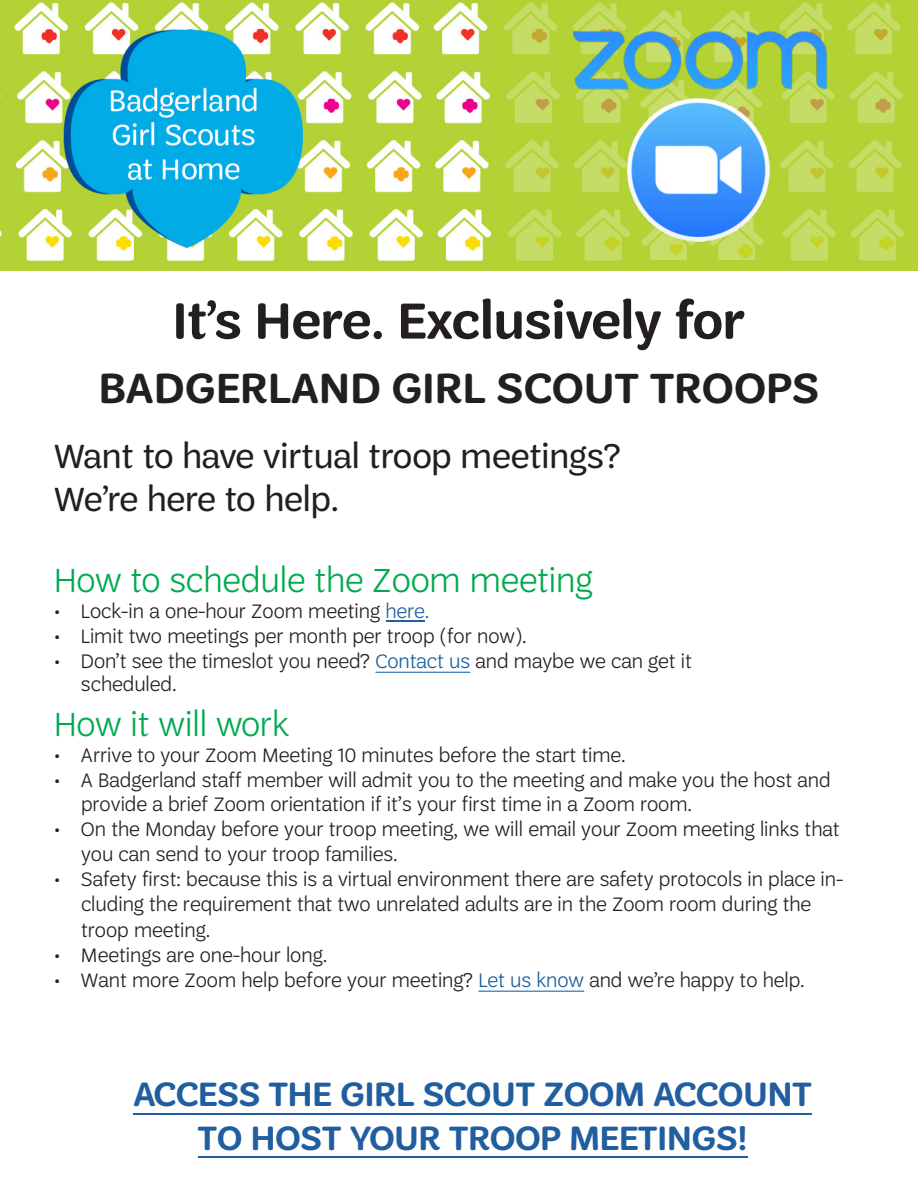
<style>
.page{position:relative;width:918px;height:1188px;background:#fff}
.page>*{position:absolute;margin:0;border:0;box-sizing:border-box;transform-origin:0 0}
.t1{font:600 54px "Trefoil Sans";color:#231f20}
.t2{font:600 45px "Trefoil Sans";letter-spacing:.01em;color:#231f20}
.t3{font:600 36px/43.2px "Trefoil Sans";color:#215e9f;text-align:center}
.t4{font:36px "Trefoil Sans";color:#231f20}
.t5{font:300 36px "Trefoil Sans";color:#00a94e}
.t6{font:300 21px/24.5px "Trefoil Sans";color:#231f20}
.s1{color:#215e9f}
.s2{color:#175d9e}
</style>
<div class="page">
<div style="left:489px;top:0;width:429px;height:270px;background:#b3d234"></div>
<img style="left:0;top:0;width:492px;height:270px">
<img style="left:504px;top:2px;width:122px;height:259px">
<img style="left:779px;top:2px;width:139px;height:259px">
<img style="left:641px;top:10px;width:123px;height:249px">
<img style="left:573px;top:26px;width:254px;height:216px">
<hr style="left:478px;top:991px;width:106px;height:1px;background:#175d9e">
<hr style="left:133px;top:1113px;width:679px;height:1px;background:#215e9f">
<hr style="left:198px;top:1156px;width:549px;height:2px;background:#215e9f">
<hr style="left:386px;top:620px;width:38px;height:1px;background:#215e9f">
<hr style="left:375px;top:672px;width:95px;height:1px;background:#175d9e">
<p class="t1" style="left:173px;top:291px;width:574px">It’s Here. Exclusively for</p>
<p class="t2" style="left:99px;top:364px;width:722px">BADGERLAND GIRL SCOUT TROOPS</p>
<p class="t4" style="left:54px;top:436px;width:569px">Want to have virtual troop meetings?</p>
<p class="t4" style="left:54px;top:479px;width:287px">We’re here to help.</p>
<p class="t5" style="left:54px;top:561px;width:540px">How to schedule the Zoom meeting</p>
<p class="t6" style="left:54px;top:598px;width:377px">• Lock-in a one-hour Zoom meeting <span class="s1">here.</span></p>
<p class="t6" style="left:54px;top:624px;width:474px">• Limit two meetings per month per troop (for now).</p>
<p class="t6" style="left:81px;top:650px;width:613px;line-height:23px;text-indent:-27px">• Don’t see the timeslot you need? <span class="s2">Contact us</span> and maybe we can get it scheduled.</p>
<p class="t5" style="left:54px;top:705px;width:236px">How it will work</p>
<p class="t6" style="left:54px;top:742px;width:573px">• Arrive to your Zoom Meeting 10 minutes before the start time.</p>
<p class="t6" style="left:81px;top:768px;width:751px;text-indent:-27px">• A Badgerland staff member will admit you to the meeting and make you the host and provide a brief Zoom orientation if it’s your first time in a Zoom room.</p>
<p class="t6" style="left:81px;top:817px;width:760px;text-indent:-27px">• On the Monday before your troop meeting, we will email your Zoom meeting links that you can send to your troop families.</p>
<p class="t6" style="left:81px;top:867px;width:764px;line-height:25.2px;text-indent:-27px">• Safety first: because this is a virtual environment there are safety protocols in place in&shy;cluding the requirement that two unrelated adults are in the Zoom room during the troop meeting.</p>
<p class="t6" style="left:54px;top:943px;width:275px">• Meetings are one-hour long.</p>
<p class="t6" style="left:54px;top:968px;width:752px">• Want more Zoom help before your meeting? <span class="s2">Let us know</span> and we’re happy to help.</p>
<p class="t3" style="left:133px;top:1073px;width:680px">ACCESS THE GIRL SCOUT ZOOM ACCOUNT<br>TO HOST YOUR TROOP MEETINGS!</p>
</div>
